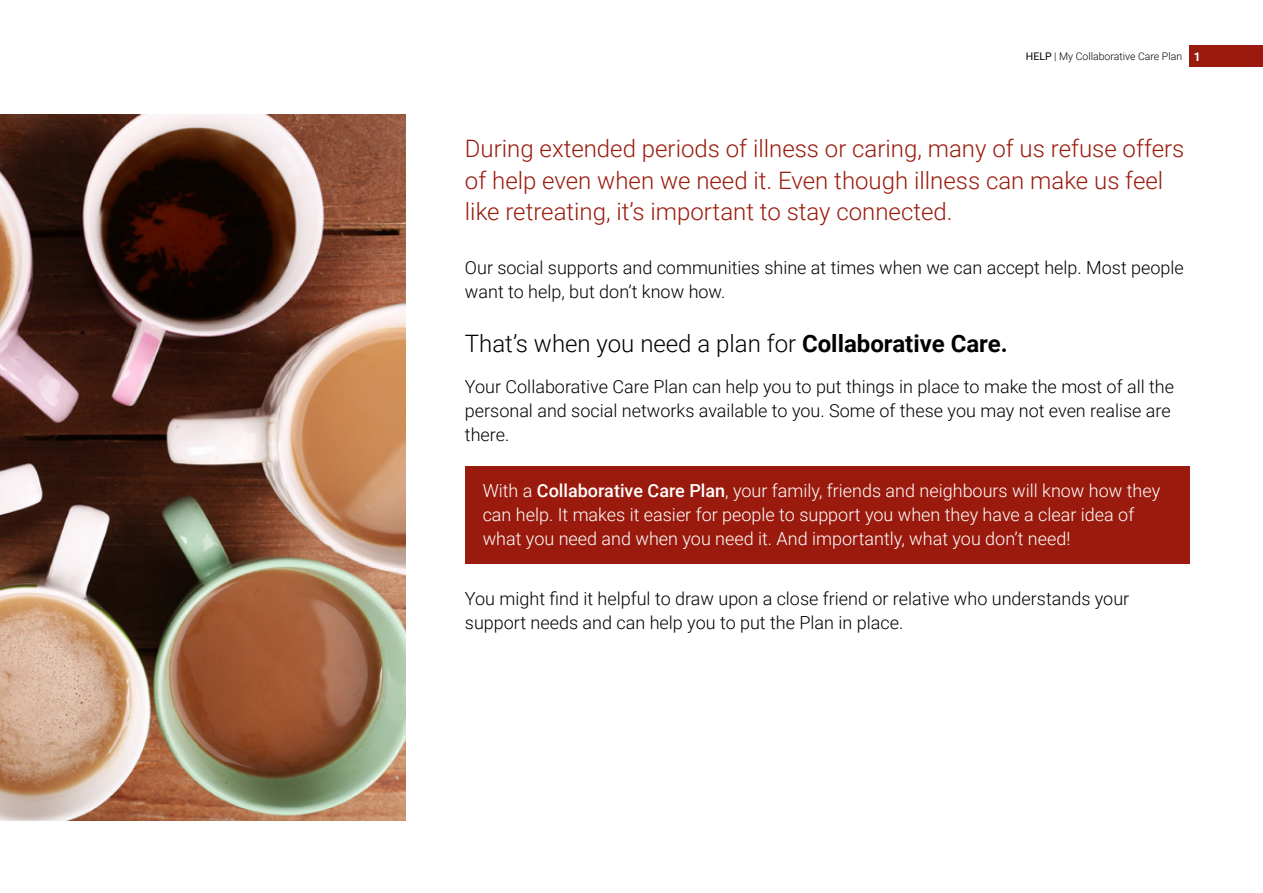
<style>
.page{position:relative;width:1263px;height:893px;background:#fff}
.page>*{position:absolute;margin:0;border:0;box-sizing:border-box;transform-origin:0 0}
.t1{font:300 24px/31.5px "Roboto";color:#9a1b0d}
.t2{font:300 24px "Roboto";color:#000}
.t3{font:300 18px/24px "Roboto";color:#000}
.t4{font:300 18px/24px "Roboto";color:#fff}
.t5{font:300 10.5px "Roboto";color:#000}
.s1{font-weight:400}
.s2{font-weight:700;font-size:12px;color:#fff}
.s3{font-weight:700}
.s4{font-weight:500}
</style>
<div class="page">
<div style="left:1189px;top:46px;width:74px;height:21px;background:#9a1b0d"></div>
<img style="left:0;top:115px;width:405px;height:706px">
<div style="left:466px;top:467px;width:724px;height:97px;background:#9a1b0d"></div>
<p class="t5" style="left:1026px;top:49px;width:176px"><span class="s1">HELP</span> | My Collaborative Care Plan <span class="s2">1</span></p>
<h1 class="t1" style="left:465px;top:132px;width:721px">During extended periods of illness or caring, many of us refuse offers of help even when we need it. Even though illness can make us feel like retreating, it’s important to stay connected.</h1>
<p class="t3" style="left:465px;top:255px;width:720px">Our social supports and communities shine at times when we can accept help. Most people want to help, but don’t know how.</p>
<h1 class="t2" style="left:465px;top:326px;width:544px">That’s when you need a plan for <span class="s3">Collaborative Care.</span></h1>
<p class="t3" style="left:465px;top:374px;width:711px">Your Collaborative Care Plan can help you to put things in place to make the most of all the personal and social networks available to you. Some of these you may not even realise are there.</p>
<p class="t4" style="left:483px;top:478px;width:679px">With a <span class="s4">Collaborative Care Plan</span>, your family, friends and neighbours will know how they can help. It makes it easier for people to support you when they have a clear idea of what you need and when you need it. And importantly, what you don’t need!</p>
<p class="t3" style="left:465px;top:586px;width:666px">You might find it helpful to draw upon a close friend or relative who understands your support needs and can help you to put the Plan in place.</p>
</div>
